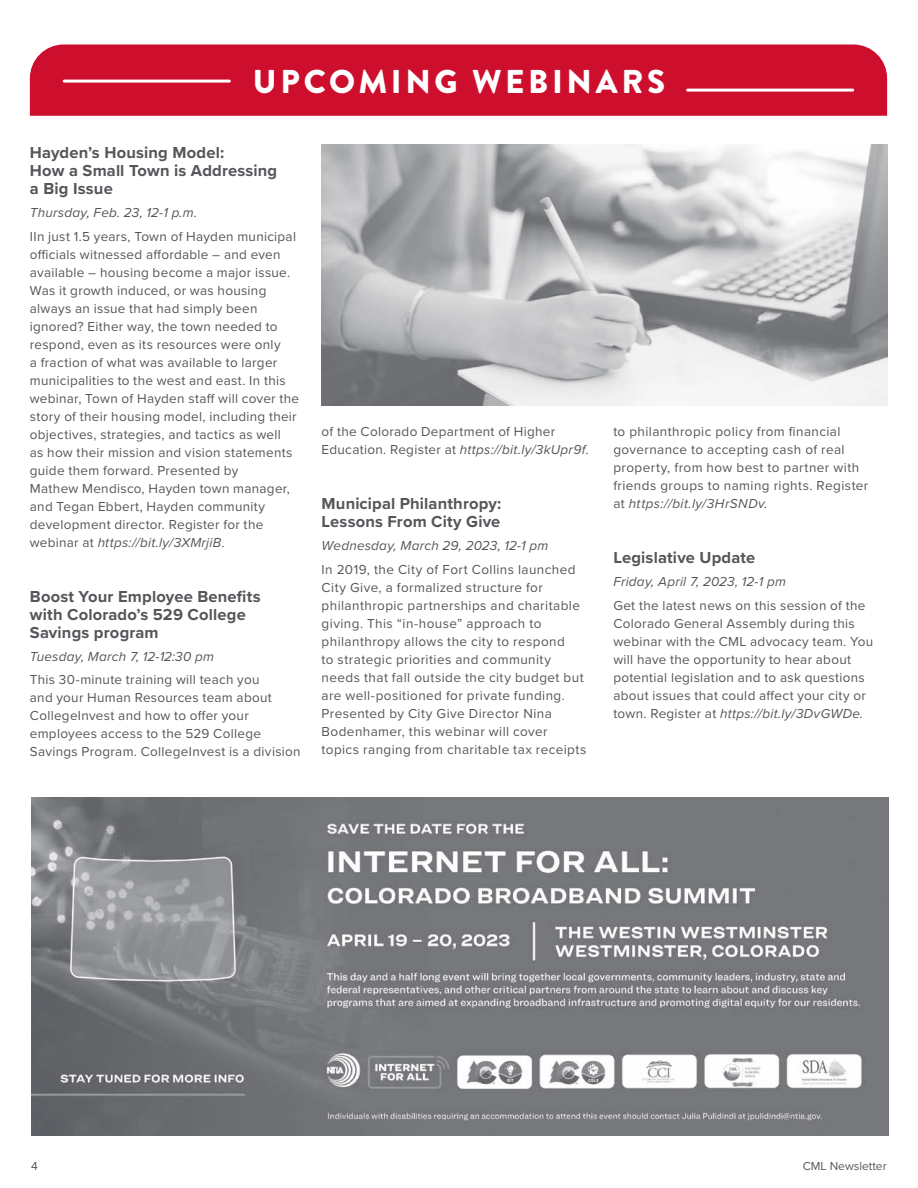
<style>
.page{position:relative;width:918px;height:1188px;background:#fff}
.page>*{position:absolute;margin:0;border:0;box-sizing:border-box;transform-origin:0 0}
.t1{font:900 33px "Brandon Grotesque";letter-spacing:.11em;color:#fff}
.t2{font:700 16.5px/18px "Proxima Nova";letter-spacing:.01em;color:#54565a}
.t3{font:13.5px/18px "Proxima Nova";letter-spacing:.025em;color:#54565a}
.t4{font:italic 13.5px "Proxima Nova";letter-spacing:.015em;color:#54565a}
.t5{font:12px "Proxima Nova";color:#54565a}
.s1{font-style:italic}
</style>
<div class="page">
<img style="left:31px;top:798px;width:857px;height:337px">
<div style="left:30px;top:44px;width:857px;height:72px;background:#ce0e2d"></div>
<hr style="left:64px;top:80px;width:165px;height:3px;background:#fff">
<hr style="left:688px;top:89px;width:165px;height:3px;background:#fff">
<img style="left:322px;top:145px;width:565px;height:260px">
<h1 class="t1" style="left:253px;top:58px;width:414px">UPCOMING WEBINARS</h1>
<p class="t2" style="left:30px;top:143px;width:249px">Hayden’s Housing Model:<br>How a Small Town is Addressing a Big Issue</p>
<p class="t4" style="left:30px;top:203px;width:169px">Thursday, Feb. 23, 12-1 p.m.</p>
<p class="t3" style="left:30px;top:227px;width:271px">IIn just 1.5 years, Town of Hayden municipal officials witnessed affordable – and even available – housing become a major issue.<br>Was it growth induced, or was housing always an issue that had simply been ignored? Either way, the town needed to respond, even as its resources were only<br>a fraction of what was available to larger municipalities to the west and east. In this webinar, Town of Hayden staff will cover the story of their housing model, including their objectives, strategies, and tactics as well<br>as how their mission and vision statements guide them forward. Presented by<br>Mathew Mendisco, Hayden town manager, and Tegan Ebbert, Hayden community development director. Register for the webinar at <span class="s1">https://bit.ly/3XMrjiB</span>.</p>
<p class="t2" style="left:30px;top:587px;width:232px">Boost Your Employee Benefits with Colorado’s 529 College<br>Savings program</p>
<p class="t4" style="left:30px;top:646px;width:186px">Tuesday, March 7, 12-12:30 pm</p>
<p class="t3" style="left:30px;top:670px;width:272px">This 30-minute training will teach you<br>and your Human Resources team about CollegeInvest and how to offer your employees access to the 529 College Savings Program. CollegeInvest is a division</p>
<p class="t3" style="left:322px;top:422px;width:268px">of the Colorado Department of Higher<br>Education. Register at <span class="s1">https://bit.ly/3kUpr9f</span>.</p>
<p class="t2" style="left:322px;top:494px;width:181px">Municipal Philanthropy:<br>Lessons From City Give</p>
<p class="t4" style="left:322px;top:536px;width:228px">Wednesday, March 29, 2023, 12-1 pm</p>
<p class="t3" style="left:322px;top:560px;width:266px">In 2019, the City of Fort Collins launched City Give, a formalized structure for philanthropic partnerships and charitable giving. This “in-house” approach to philanthropy allows the city to respond<br>to strategic priorities and community needs that fall outside the city budget but are well-positioned for private funding.<br>Presented by City Give Director Nina Bodenhamer, this webinar will cover topics ranging from charitable tax receipts</p>
<p class="t3" style="left:613px;top:422px;width:257px">to philanthropic policy from financial governance to accepting cash of real property, from how best to partner with friends groups to naming rights. Register at <span class="s1">https://bit.ly/3HrSNDv.</span></p>
<p class="t2" style="left:613px;top:548px;width:144px">Legislative Update</p>
<p class="t4" style="left:613px;top:572px;width:174px">Friday, April 7, 2023, 12-1 pm</p>
<p class="t3" style="left:613px;top:596px;width:261px">Get the latest news on this session of the Colorado General Assembly during this webinar with the CML advocacy team. You will have the opportunity to hear about potential legislation and to ask questions about issues that could affect your city or town. Register at <span class="s1">https://bit.ly/3DvGWDe.</span></p>
<p class="t5" style="left:31px;top:1157px;width:8px">4</p>
<p class="t5" style="left:803px;top:1157px;width:85px">CML Newsletter</p>
</div>
